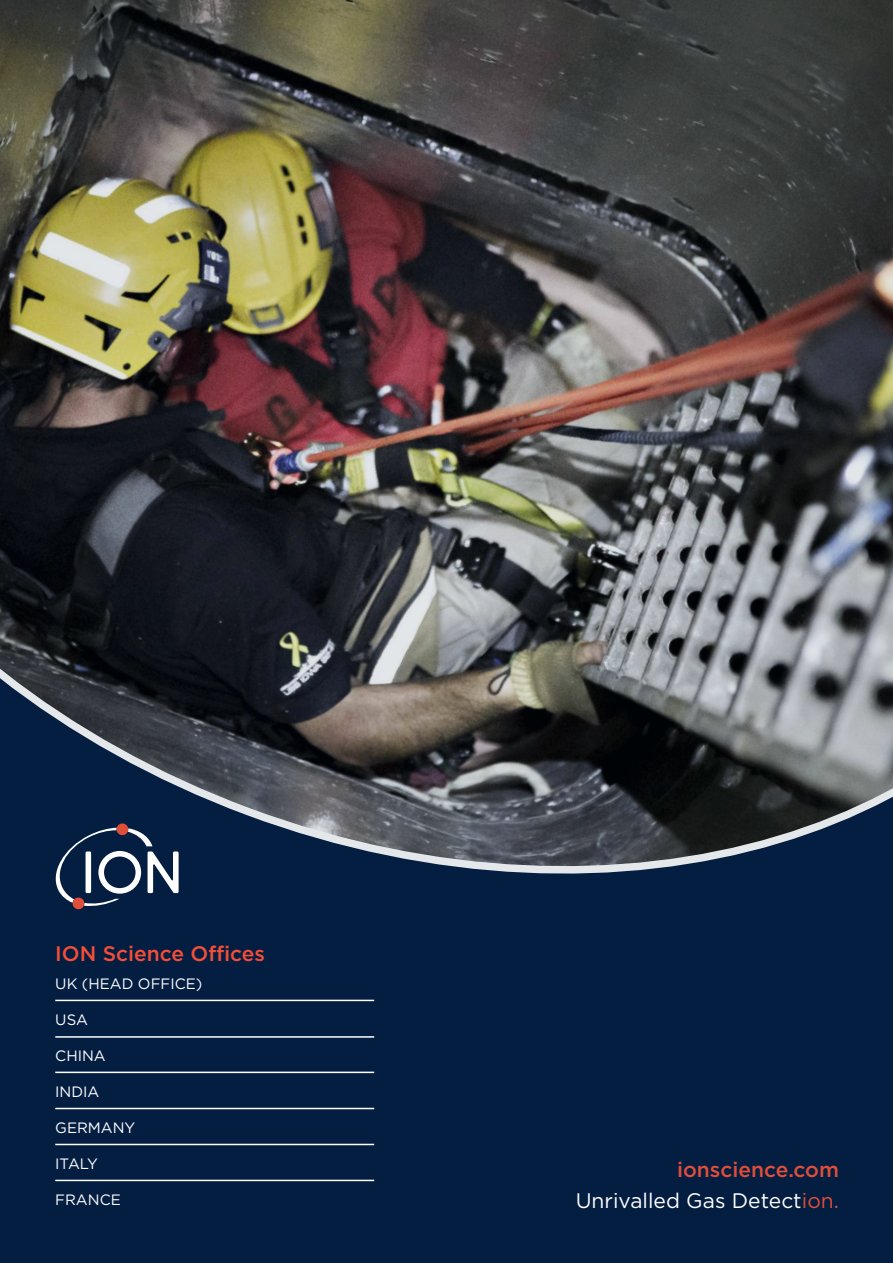
<style>
.page{position:relative;width:893px;height:1263px;background:#041e42}
.page>*{position:absolute;margin:0;border:0;box-sizing:border-box;transform-origin:0 0}
.t1{font:21px "Gotham";color:#fff}
.t2{font:500 21px "Gotham";color:#f44e39}
.t3{font:500 21px "Gotham";color:#df4e39}
.t4{font:15px "Gotham";color:#fff}
.s1{color:#df4e39}
</style>
<div class="page">
<hr style="left:55px;top:1144px;width:319px;height:1px;background:#fff">
<hr style="left:55px;top:1000px;width:319px;height:1px;background:#fff">
<hr style="left:55px;top:1071px;width:319px;height:2px;background:#fff">
<hr style="left:55px;top:1180px;width:319px;height:1px;background:#fff">
<hr style="left:55px;top:1036px;width:319px;height:2px;background:#fff">
<hr style="left:55px;top:1108px;width:319px;height:1px;background:#fff">
<img style="left:0;top:0;width:893px;height:910px">
<h1 class="t2" style="left:55px;top:940px;width:211px">ION Science Offices</h1>
<p class="t4" style="left:55px;top:974px;width:149px">UK (HEAD OFFICE)</p>
<p class="t4" style="left:55px;top:1010px;width:34px">USA</p>
<p class="t4" style="left:55px;top:1046px;width:52px">CHINA</p>
<p class="t4" style="left:55px;top:1082px;width:46px">INDIA</p>
<p class="t4" style="left:55px;top:1118px;width:82px">GERMANY</p>
<p class="t4" style="left:55px;top:1154px;width:44px">ITALY</p>
<p class="t4" style="left:55px;top:1190px;width:67px">FRANCE</p>
<h1 class="t3" style="left:677px;top:1156px;width:163px">ionscience.com</h1>
<h1 class="t1" style="left:576px;top:1187px;width:265px">Unrivalled Gas Detect<span class="s1">ion.</span></h1>
</div>
